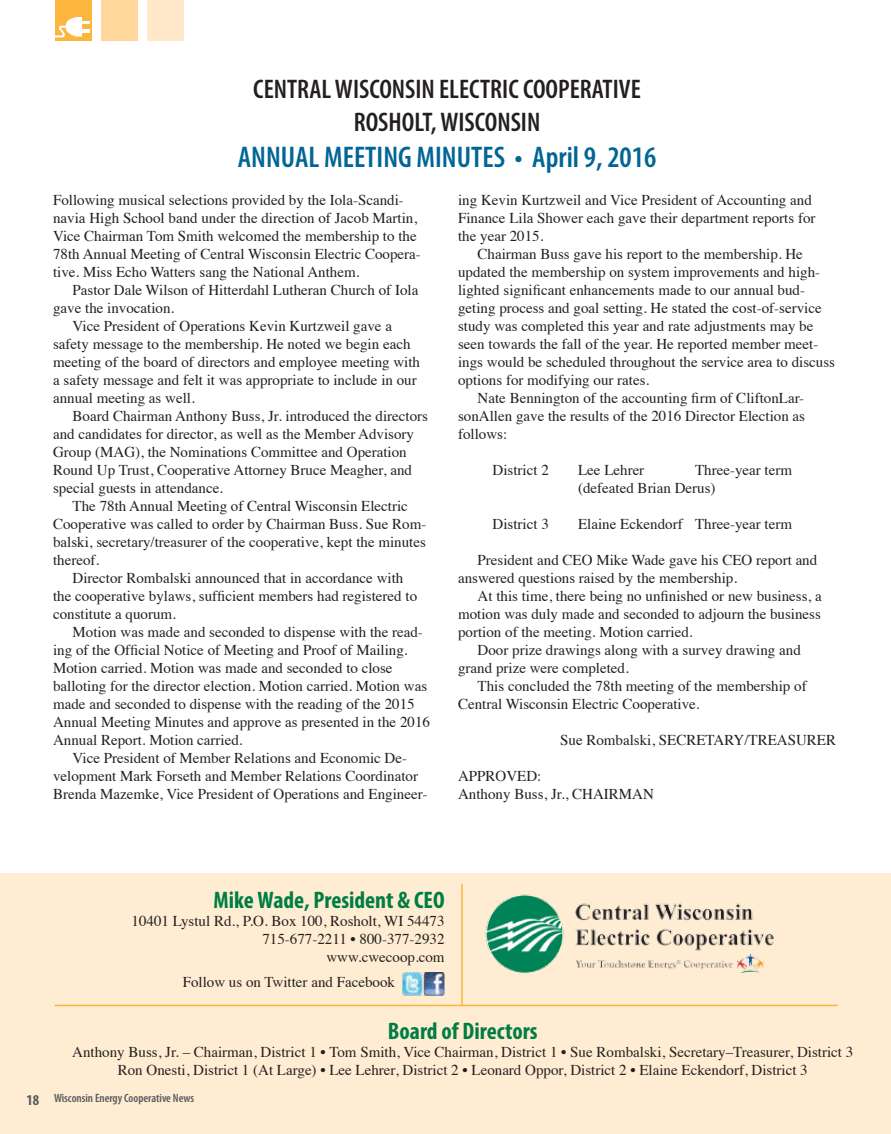
<style>
.page{position:relative;width:891px;height:1134px;background:#fff}
.page>*{position:absolute;margin:0;border:0;box-sizing:border-box;transform-origin:0 0}
.t1{font:600 condensed 30px "Myriad Pro";color:#016595}
.t2{font:600 condensed 27px/32.4px "Myriad Pro";color:#231f20;text-align:center}
.t3{font:700 condensed 24px "Myriad Pro";color:#007d43}
.t4{font:15px/18px "Times";color:#231f20}
.t5{font:600 condensed 12px "Myriad Pro";color:#58595b}
.s1{font-weight:700;font-size:15px}
</style>
<div class="page">
<div style="left:0;top:874px;width:891px;height:260px;background:#ffedd3"></div>
<div style="left:55px;top:0;width:37px;height:40px;background:#fcb53d"></div>
<div style="left:101px;top:0;width:37px;height:40px;background:#ffd79c"></div>
<div style="left:147px;top:0;width:37px;height:40px;background:#ffe9ca"></div>
<hr style="left:461px;top:884px;width:2px;height:121px;background:#fcb53d">
<hr style="left:55px;top:1005px;width:783px;height:1px;background:#fcb53d">
<svg style="left:55px;top:17px;width:35px;height:21px"></svg>
<img style="left:485px;top:894px;width:289px;height:79px">
<img style="left:402px;top:973px;width:43px;height:23px">
<h2 class="t2" style="left:253px;top:73px;width:389px">CENTRAL WISCONSIN ELECTRIC COOPERATIVE<br>ROSHOLT, WISCONSIN</h2>
<h1 class="t1" style="left:238px;top:138px;width:420px">ANNUAL MEETING MINUTES • April 9, 2016</h1>
<p class="t4" style="left:53px;top:189px;width:369px">Following musical selections provided by the Iola-Scandi&shy;navia High School band under the direction of Jacob Martin, Vice Chairman Tom Smith welcomed the membership to the 78th Annual Meeting of Central Wisconsin Electric Coopera&shy;tive. Miss Echo Watters sang the National Anthem.</p>
<p class="t4" style="left:73px;top:279px;width:347px">Pastor Dale Wilson of Hitterdahl Lutheran Church of Iola</p>
<p class="t4" style="left:53px;top:297px;width:123px">gave the invocation.</p>
<p class="t4" style="left:73px;top:315px;width:321px">Vice President of Operations Kevin Kurtzweil gave a</p>
<p class="t4" style="left:53px;top:333px;width:359px">safety message to the membership. He noted we begin each</p>
<p class="t4" style="left:53px;top:351px;width:369px">meeting of the board of directors and employee meeting with</p>
<p class="t4" style="left:53px;top:369px;width:365px">a safety message and felt it was appropriate to include in our</p>
<p class="t4" style="left:53px;top:387px;width:143px">annual meeting as well.</p>
<p class="t4" style="left:73px;top:405px;width:357px">Board Chairman Anthony Buss, Jr. introduced the directors</p>
<p class="t4" style="left:53px;top:423px;width:362px">and candidates for director, as well as the Member Advisory</p>
<p class="t4" style="left:53px;top:441px;width:355px">Group (MAG), the Nominations Committee and Operation</p>
<p class="t4" style="left:53px;top:459px;width:360px">Round Up Trust, Cooperative Attorney Bruce Meagher, and</p>
<p class="t4" style="left:53px;top:477px;width:171px">special guests in attendance.</p>
<p class="t4" style="left:73px;top:495px;width:337px">The 78th Annual Meeting of Central Wisconsin Electric</p>
<p class="t4" style="left:53px;top:513px;width:375px">Cooperative was called to order by Chairman Buss. Sue Rom-</p>
<p class="t4" style="left:53px;top:531px;width:374px">balski, secretary/treasurer of the cooperative, kept the minutes</p>
<p class="t4" style="left:53px;top:549px;width:48px">thereof.</p>
<p class="t4" style="left:73px;top:567px;width:332px">Director Rombalski announced that in accordance with</p>
<p class="t4" style="left:53px;top:585px;width:366px">the cooperative bylaws, sufficient members had registered to</p>
<p class="t4" style="left:53px;top:603px;width:124px">constitute a quorum.</p>
<p class="t4" style="left:73px;top:621px;width:352px">Motion was made and seconded to dispense with the read-</p>
<p class="t4" style="left:53px;top:639px;width:356px">ing of the Official Notice of Meeting and Proof of Mailing.</p>
<p class="t4" style="left:53px;top:657px;width:341px">Motion carried. Motion was made and seconded to close</p>
<p class="t4" style="left:53px;top:675px;width:376px">balloting for the director election. Motion carried. Motion was</p>
<p class="t4" style="left:53px;top:693px;width:363px">made and seconded to dispense with the reading of the 2015</p>
<p class="t4" style="left:53px;top:711px;width:378px">Annual Meeting Minutes and approve as presented in the 2016</p>
<p class="t4" style="left:53px;top:729px;width:191px">Annual Report. Motion carried.</p>
<p class="t4" style="left:73px;top:747px;width:336px">Vice President of Member Relations and Economic De-</p>
<p class="t4" style="left:53px;top:765px;width:366px">velopment Mark Forseth and Member Relations Coordinator</p>
<p class="t4" style="left:53px;top:783px;width:376px">Brenda Mazemke, Vice President of Operations and Engineer-</p>
<p class="t4" style="left:458px;top:189px;width:359px">ing Kevin Kurtzweil and Vice President of Accounting and<br>Finance Lila Shower each gave their department reports for the year 2015.</p>
<p class="t4" style="left:478px;top:243px;width:327px">Chairman Buss gave his report to the membership. He</p>
<p class="t4" style="left:458px;top:261px;width:364px">updated the membership on system improvements and high-</p>
<p class="t4" style="left:458px;top:279px;width:348px">lighted significant enhancements made to our annual bud-</p>
<p class="t4" style="left:458px;top:297px;width:365px">geting process and goal setting. He stated the cost-of-service</p>
<p class="t4" style="left:458px;top:315px;width:357px">study was completed this year and rate adjustments may be</p>
<p class="t4" style="left:458px;top:333px;width:362px">seen towards the fall of the year. He reported member meet-</p>
<p class="t4" style="left:458px;top:351px;width:379px">ings would be scheduled throughout the service area to discuss</p>
<p class="t4" style="left:458px;top:369px;width:193px">options for modifying our rates.</p>
<p class="t4" style="left:478px;top:387px;width:328px">Nate Bennington of the accounting firm of CliftonLar-</p>
<p class="t4" style="left:458px;top:405px;width:349px">sonAllen gave the results of the 2016 Director Election as</p>
<p class="t4" style="left:458px;top:423px;width:51px">follows:</p>
<p class="t4" style="left:493px;top:459px;width:58px">District 2</p>
<p class="t4" style="left:578px;top:459px;width:68px">Lee Lehrer</p>
<p class="t4" style="left:578px;top:459px;width:216px;text-indent:117px">Three-year term (defeated Brian Derus)</p>
<p class="t4" style="left:493px;top:513px;width:58px">District 3</p>
<p class="t4" style="left:578px;top:513px;width:216px">Elaine Eckendorf Three-year term</p>
<p class="t4" style="left:458px;top:549px;width:361px;text-indent:19px">President and CEO Mike Wade gave his CEO report and answered questions raised by the membership.</p>
<p class="t4" style="left:458px;top:585px;width:365px;text-align:justify;text-indent:19px">At this time, there being no unfinished or new business, a motion was duly made and seconded to adjourn the business portion of the meeting. Motion carried.</p>
<p class="t4" style="left:458px;top:639px;width:344px;text-indent:19px">Door prize drawings along with a survey drawing and grand prize were completed.</p>
<p class="t4" style="left:458px;top:675px;width:350px;text-indent:19px">This concluded the 78th meeting of the membership of<br>Central Wisconsin Electric Cooperative.</p>
<p class="t4" style="left:560px;top:729px;width:277px">Sue Rombalski, SECRETARY/TREASURER</p>
<p class="t4" style="left:458px;top:765px;width:197px">APPROVED:<br>Anthony Buss, Jr., CHAIRMAN</p>
<h3 class="t3" style="left:214px;top:885px;width:232px">Mike Wade, President &amp; CEO</h3>
<p class="t4" style="left:132px;top:911px;width:315px;text-align:right">10401 Lystul Rd., P.O. Box 100, Rosholt, WI 54473<br>715-677-2211 • 800-377-2932<br>www.cwecoop.com</p>
<p class="t4" style="left:183px;top:972px;width:214px">Follow us on Twitter and Facebook</p>
<h3 class="t3" style="left:388px;top:1016px;width:151px">Board of Directors</h3>
<p class="t4" style="left:72px;top:1041px;width:782px;text-align:center">Anthony Buss, Jr. – Chairman, District 1 • Tom Smith, Vice Chairman, District 1 • Sue Rombalski, Secretary–Treasurer, District 3<br>Ron Onesti, District 1 (At Large) • Lee Lehrer, District 2 • Leonard Oppor, District 2 • Elaine Eckendorf, District 3</p>
<p class="t5" style="left:27px;top:1091px;width:169px"><span class="s1">18</span> Wisconsin Energy Cooperative News</p>
</div>
